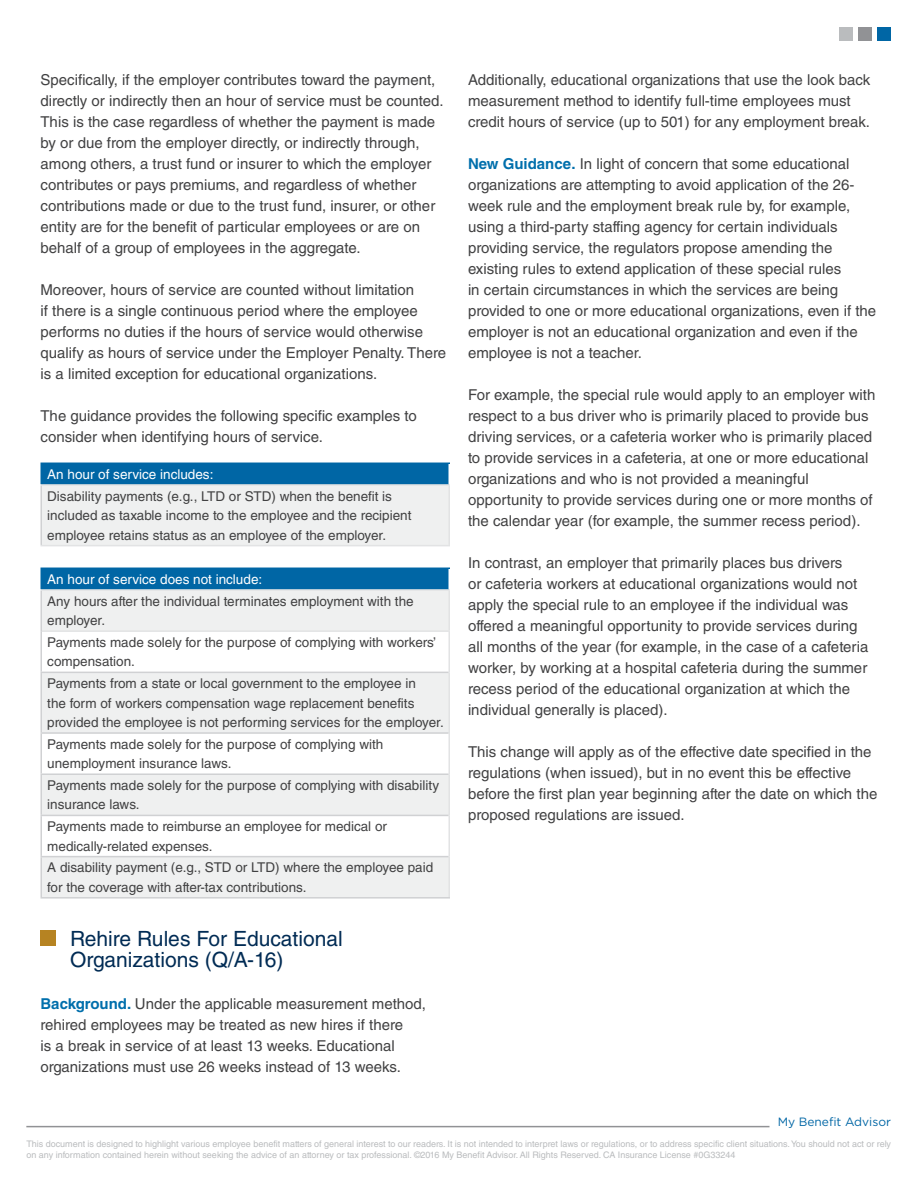
<style>
.page{position:relative;width:918px;height:1188px;background:#fff}
.page>*{position:absolute;margin:0;border:0;box-sizing:border-box;transform-origin:0 0}
.t1{font:21px/21px "Helvetica LT Std";color:#002b54}
.t2{font:15px/21px "Helvetica LT Std";color:#414142}
.t3{font:13.5px/19.5px "Helvetica LT Std";color:#414142}
.t4{font:13.5px "Helvetica LT Std";color:#fff}
.t5{font:12px "Gotham";color:#0066a5}
.t6{font:9px/10.8px "Helvetica LT Std";color:#babcbe}
.s1{font-weight:700;color:#006fac}
</style>
<div class="page">
<div style="left:878px;top:27px;width:13px;height:13px;background:#0066a5"></div>
<div style="left:858px;top:27px;width:14px;height:13px;background:#919295"></div>
<div style="left:839px;top:27px;width:14px;height:13px;background:#babcbe"></div>
<hr style="left:26px;top:1126px;width:744px;height:1px;background:#919295">
<div style="left:40px;top:930px;width:16px;height:16px;background:#b68322"></div>
<div style="left:41px;top:463px;width:408px;height:22px;background:#0066a5"></div>
<div style="left:41px;top:485px;width:408px;height:61px;background:#eff0f0"></div>
<hr style="left:40px;top:464px;width:2px;height:20px;background:#0066a5">
<hr style="left:40px;top:463px;width:410px;height:1px;background:#0066a5">
<hr style="left:40px;top:484px;width:410px;height:2px;background:#e2e3e4">
<hr style="left:448px;top:486px;width:2px;height:59px;background:#e2e3e4">
<hr style="left:40px;top:545px;width:410px;height:1px;background:#e2e3e4">
<hr style="left:448px;top:464px;width:2px;height:20px;background:#fff">
<hr style="left:40px;top:486px;width:2px;height:59px;background:#d0d1d3">
<div style="left:41px;top:568px;width:408px;height:22px;background:#0066a5"></div>
<svg style="left:42px;top:591px;width:406px;height:306px;fill:#eff0f0"></svg>
<hr style="left:448px;top:632px;width:2px;height:40px;background:#e2e3e4">
<hr style="left:448px;top:672px;width:2px;height:61px;background:#e2e3e4">
<hr style="left:448px;top:733px;width:2px;height:41px;background:#e2e3e4">
<hr style="left:448px;top:774px;width:2px;height:41px;background:#e2e3e4">
<hr style="left:448px;top:815px;width:2px;height:42px;background:#e2e3e4">
<hr style="left:448px;top:857px;width:2px;height:40px;background:#e2e3e4">
<hr style="left:40px;top:569px;width:2px;height:20px;background:#0066a5">
<hr style="left:40px;top:568px;width:410px;height:1px;background:#0066a5">
<hr style="left:40px;top:589px;width:410px;height:2px;background:#e2e3e4">
<hr style="left:448px;top:591px;width:2px;height:39px;background:#e2e3e4">
<hr style="left:42px;top:630px;width:408px;height:2px;background:#e2e3e4">
<hr style="left:448px;top:569px;width:2px;height:20px;background:#fff">
<hr style="left:40px;top:591px;width:2px;height:40px;background:#d0d1d3">
<hr style="left:40px;top:631px;width:2px;height:41px;background:#d0d1d3">
<hr style="left:40px;top:672px;width:408px;height:1px;background:#d0d1d3">
<hr style="left:40px;top:673px;width:2px;height:59px;background:#d0d1d3">
<hr style="left:40px;top:732px;width:408px;height:2px;background:#d0d1d3">
<hr style="left:40px;top:734px;width:2px;height:39px;background:#d0d1d3">
<hr style="left:40px;top:773px;width:408px;height:2px;background:#d0d1d3">
<hr style="left:40px;top:775px;width:2px;height:40px;background:#d0d1d3">
<hr style="left:40px;top:815px;width:408px;height:1px;background:#d0d1d3">
<hr style="left:40px;top:816px;width:2px;height:40px;background:#d0d1d3">
<hr style="left:40px;top:856px;width:408px;height:1px;background:#d0d1d3">
<hr style="left:40px;top:857px;width:2px;height:40px;background:#d0d1d3">
<hr style="left:40px;top:897px;width:410px;height:2px;background:#d0d1d3">
<p class="t2" style="left:40px;top:69px;width:405px">Specifically, if the employer contributes toward the payment, directly or indirectly then an hour of service must be counted.<br>This is the case regardless of whether the payment is made by or due from the employer directly, or indirectly through, among others, a trust fund or insurer to which the employer contributes or pays premiums, and regardless of whether contributions made or due to the trust fund, insurer, or other entity are for the benefit of particular employees or are on behalf of a group of employees in the aggregate.</p>
<p class="t2" style="left:40px;top:279px;width:407px">Moreover, hours of service are counted without limitation<br>if there is a single continuous period where the employee performs no duties if the hours of service would otherwise qualify as hours of service under the Employer Penalty. There is a limited exception for educational organizations.</p>
<p class="t2" style="left:40px;top:405px;width:378px">The guidance provides the following specific examples to consider when identifying hours of service.</p>
<p class="t4" style="left:47px;top:466px;width:168px">An hour of service includes:</p>
<p class="t3" style="left:47px;top:486px;width:366px">Disability payments (e.g., LTD or STD) when the benefit is included as taxable income to the employee and the recipient employee retains status as an employee of the employer.</p>
<p class="t4" style="left:47px;top:571px;width:217px">An hour of service does not include:</p>
<p class="t3" style="left:47px;top:591px;width:368px">Any hours after the individual terminates employment with the employer.</p>
<p class="t3" style="left:47px;top:632px;width:391px">Payments made solely for the purpose of complying with workers’ compensation.</p>
<p class="t3" style="left:47px;top:674px;width:398px">Payments from a state or local government to the employee in<br>the form of workers compensation wage replacement benefits provided the employee is not performing services for the employer.</p>
<p class="t3" style="left:47px;top:734px;width:338px">Payments made solely for the purpose of complying with unemployment insurance laws.</p>
<p class="t3" style="left:47px;top:775px;width:393px">Payments made solely for the purpose of complying with disability insurance laws.</p>
<p class="t3" style="left:47px;top:817px;width:341px">Payments made to reimburse an employee for medical or medically-related expenses.</p>
<p class="t3" style="left:47px;top:858px;width:388px">A disability payment (e.g., STD or LTD) where the employee paid for the coverage with after-tax contributions.</p>
<h1 class="t1" style="left:70px;top:928px;width:274px">Rehire Rules For Educational<br>Organizations (Q/A-16)</h1>
<p class="t2" style="left:40px;top:993px;width:387px"><span class="s1">Background.</span> Under the applicable measurement method, rehired employees may be treated as new hires if there<br>is a break in service of at least 13 weeks. Educational organizations must use 26 weeks instead of 13 weeks.</p>
<p class="t2" style="left:468px;top:69px;width:404px">Additionally, educational organizations that use the look back measurement method to identify full-time employees must credit hours of service (up to 501) for any employment break.</p>
<p class="t2" style="left:468px;top:153px;width:410px"><span class="s1">New Guidance.</span> In light of concern that some educational organizations are attempting to avoid application of the 26- week rule and the employment break rule by, for example, using a third-party staffing agency for certain individuals providing service, the regulators propose amending the existing rules to extend application of these special rules<br>in certain circumstances in which the services are being provided to one or more educational organizations, even if the employer is not an educational organization and even if the employee is not a teacher.</p>
<p class="t2" style="left:468px;top:384px;width:409px">For example, the special rule would apply to an employer with respect to a bus driver who is primarily placed to provide bus driving services, or a cafeteria worker who is primarily placed to provide services in a cafeteria, at one or more educational organizations and who is not provided a meaningful opportunity to provide services during one or more months of the calendar year (for example, the summer recess period).</p>
<p class="t2" style="left:468px;top:552px;width:402px">In contrast, an employer that primarily places bus drivers<br>or cafeteria workers at educational organizations would not apply the special rule to an employee if the individual was offered a meaningful opportunity to provide services during all months of the year (for example, in the case of a cafeteria worker, by working at a hospital cafeteria during the summer recess period of the educational organization at which the individual generally is placed).</p>
<p class="t2" style="left:468px;top:741px;width:411px">This change will apply as of the effective date specified in the regulations (when issued), but in no event this be effective before the first plan year beginning after the date on which the proposed regulations are issued.</p>
<p class="t5" style="left:778px;top:1114px;width:115px">My Benefit Advisor</p>
<p class="t6" style="left:26px;top:1139px;width:866px">This document is designed to highlight various employee benefit matters of general interest to our readers. It is not intended to interpret laws or regulations, or to address specific client situations. You should not act or rely on any information contained herein without seeking the advice of an attorney or tax professional. ©2016 My Benefit Advisor. All Rights Reserved. CA Insurance License #0G33244</p>
</div>
